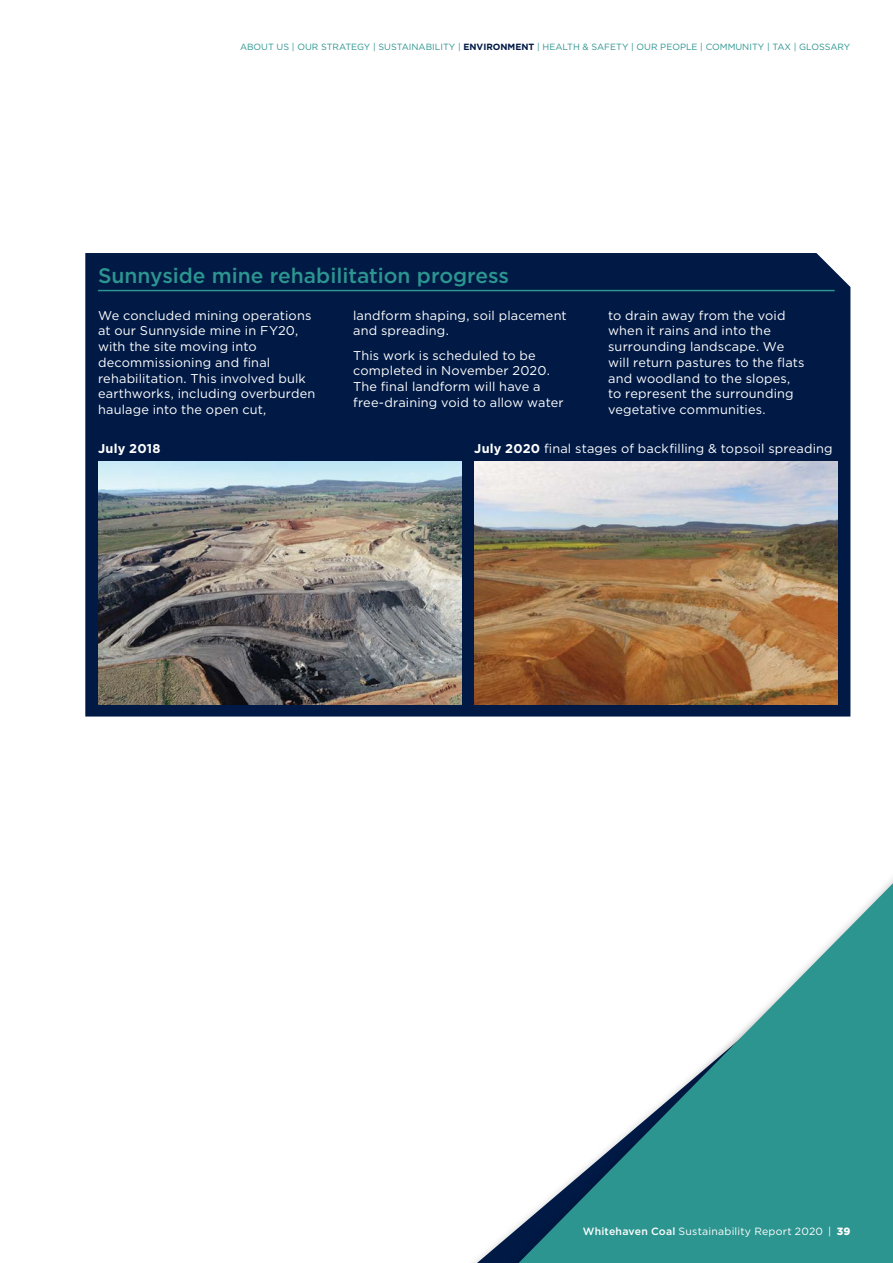
<style>
.page{position:relative;width:893px;height:1263px;background:#fff}
.page>*{position:absolute;margin:0;border:0;box-sizing:border-box;transform-origin:0 0}
.t1{font:500 21px "Gotham";color:#2d9590}
.t2{font:12.75px/15.8px "Gotham";letter-spacing:.01em;color:#fff}
.t3{font:700 12.75px "Gotham";letter-spacing:.015em;color:#fff}
.t4{font:10.5px "Gotham";letter-spacing:.02em;color:#fff}
.t5{font:9px "Gotham";color:#2d9590}
.s1{font-weight:700;color:#001a45}
.s2{font-weight:700}
.s3{font-weight:500}
.s4{font-weight:900}
</style>
<div class="page">
<div style="left:85px;top:253px;width:765px;height:463px;background:#001a45"></div>
<hr style="left:98px;top:290px;width:737px;height:1px;background:#2d9590">
<img style="left:98px;top:462px;width:364px;height:242px">
<img style="left:474px;top:462px;width:364px;height:242px">
<svg style="left:519px;top:883px;width:374px;height:380px;fill:#2d9590"></svg>
<p class="t5" style="left:240px;top:41px;width:612px">ABOUT US | OUR STRATEGY | SUSTAINABILITY | <span class="s1">ENVIRONMENT</span> | HEALTH &amp; SAFETY | OUR PEOPLE | COMMUNITY | TAX | GLOSSARY</p>
<h1 class="t1" style="left:98px;top:261px;width:412px">Sunnyside mine rehabilitation progress</h1>
<p class="t2" style="left:98px;top:307px;width:219px">We concluded mining operations at our Sunnyside mine in FY20, with the site moving into decommissioning and final rehabilitation. This involved bulk earthworks, including overburden haulage into the open cut,</p>
<p class="t2" style="left:353px;top:307px;width:215px">landform shaping, soil placement and spreading.</p>
<p class="t2" style="left:353px;top:347px;width:212px">This work is scheduled to be completed in November 2020.<br>The final landform will have a free-draining void to allow water</p>
<p class="t2" style="left:608px;top:307px;width:198px">to drain away from the void when it rains and into the surrounding landscape. We will return pastures to the flats and woodland to the slopes, to represent the surrounding vegetative communities.</p>
<p class="t3" style="left:98px;top:440px;width:64px">July 2018</p>
<p class="t2" style="left:474px;top:440px;width:360px"><span class="s2">July 2020</span> final stages of backfilling &amp; topsoil spreading</p>
<p class="t4" style="left:583px;top:1225px;width:269px"><span class="s3">Whitehaven Coal</span> Sustainability Report 2020 | <span class="s4">39</span></p>
</div>
